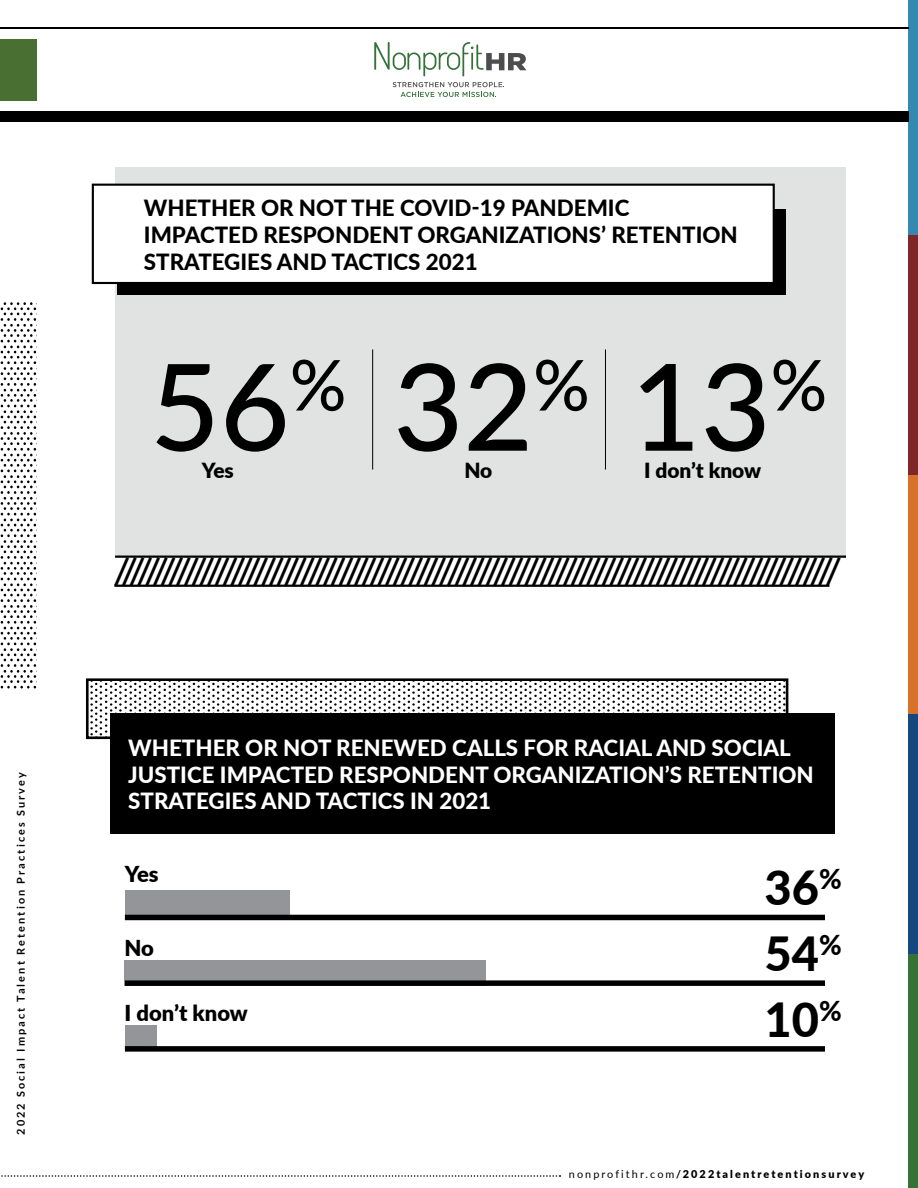
<style>
.page{position:relative;width:918px;height:1188px;background:#fff}
.page>*{position:absolute;margin:0;border:0;box-sizing:border-box;transform-origin:0 0}
.t1{font:500 120.45px "Lato";color:#000}
.t2{font:800 47.1px/65.8px "Lato";color:#000;text-align:justify}
.t3{font:700 30.6px "Archer";color:#000}
.t4{font:800 22.35px/26.8px "Lato";color:#fff}
.t5{font:800 22.35px/26.8px "Lato";color:#000}
.t6{font:900 21.9px "Lato";color:#000}
.t7{font:900 20.85px "Lato";color:#000}
.t8{font:700 10.8px "Lato";letter-spacing:.19em;color:#000}
.t9{font:900 10.8px "Lato";letter-spacing:.19em;color:#000}
.s1{font-weight:400}
.s2{font-weight:700}
</style>
<div class="page">
<svg style="left:1px;top:302px;width:35px;height:386px"></svg>
<svg style="left:1px;top:1175px;width:559px;height:2px"></svg>
<div style="left:908px;top:954px;width:10px;height:234px;background:#347238"></div>
<div style="left:908px;top:475px;width:10px;height:239px;background:#d8722b"></div>
<div style="left:908px;top:0;width:10px;height:236px;background:#3389af"></div>
<div style="left:908px;top:714px;width:10px;height:240px;background:#14487f"></div>
<div style="left:908px;top:235px;width:10px;height:240px;background:#7f2629"></div>
<hr style="left:0;top:27px;width:908px;height:2px;background:#000">
<div style="left:0;top:111px;width:908px;height:11px;background:#000"></div>
<div style="left:115px;top:167px;width:731px;height:389px;background:#e1e3e3"></div>
<div style="left:118px;top:210px;width:668px;height:85px;background:#000"></div>
<div style="left:93px;top:185px;width:681px;height:98px;background:#fff"></div>
<div style="left:92px;top:184px;width:683px;height:100px;border:2px solid #000"></div>
<hr style="left:114px;top:585px;width:715px;height:2px;background:#000">
<hr style="left:115px;top:556px;width:731px;height:2px;background:#000">
<hr style="left:372px;top:349px;width:1px;height:121px;background:#000">
<hr style="left:605px;top:349px;width:1px;height:121px;background:#000">
<svg style="left:90px;top:682px;width:694px;height:53px"></svg>
<div style="left:86px;top:678px;width:702px;height:61px;border:3px solid #000"></div>
<div style="left:110px;top:713px;width:725px;height:121px;background:#000"></div>
<div style="left:125px;top:890px;width:164px;height:26px;background:#939598"></div>
<div style="left:125px;top:960px;width:361px;height:25px;background:#939598"></div>
<div style="left:125px;top:1025px;width:32px;height:26px;background:#939598"></div>
<div style="left:125px;top:980px;width:700px;height:6px;background:#000"></div>
<div style="left:125px;top:915px;width:700px;height:5px;background:#000"></div>
<div style="left:125px;top:1046px;width:700px;height:6px;background:#000"></div>
<div style="left:0;top:39px;width:36px;height:62px;background:#4a6f33"></div>
<svg style="left:393px;top:82px;width:111px;height:15px"></svg>
<svg style="left:374px;top:42px;width:153px;height:34px"></svg>
<p class="t8" style="left:15px;top:1135px;width:364px;rotate:-90deg">2022 Social Impact Talent Retention Practices Survey</p>
<p class="t5" style="left:144px;top:194px;width:595px">WHETHER OR NOT THE COVID-19 PANDEMIC<br>IMPACTED RESPONDENT ORGANIZATIONS’ RETENTION<br>STRATEGIES AND TACTICS 2021</p>
<h1 class="t1" style="left:150px;top:320px;width:679px">56<sup>%</sup> 32<sup>%</sup> 13<sup>%</sup></h1>
<p class="t7" style="left:202px;top:455px;width:34px">Yes</p>
<p class="t7" style="left:464px;top:455px;width:30px">No</p>
<p class="t7" style="left:644px;top:455px;width:119px">I don’t know</p>
<h3 class="t3" style="left:114px;top:545px;width:728px">/////////////////////////////////////////////////////////////////////////////////////////////</h3>
<p class="t4" style="left:128px;top:733px;width:687px">WHETHER OR NOT RENEWED CALLS FOR RACIAL AND SOCIAL<br>JUSTICE IMPACTED RESPONDENT ORGANIZATION’S RETENTION<br>STRATEGIES AND TACTICS IN 2021</p>
<p class="t6" style="left:125px;top:858px;width:35px">Yes</p>
<p class="t6" style="left:125px;top:932px;width:31px">No</p>
<p class="t6" style="left:125px;top:997px;width:125px">I don’t know</p>
<h2 class="t2" style="left:765px;top:853px;width:79px">36<sup>% </sup>54<sup>% </sup>10<sup>%</sup></h2>
<p class="t9" style="left:569px;top:1166px;width:297px"><span class="s1">nonprofithr.com</span><span class="s2">/</span>2022talentretentionsurvey</p>
</div>
